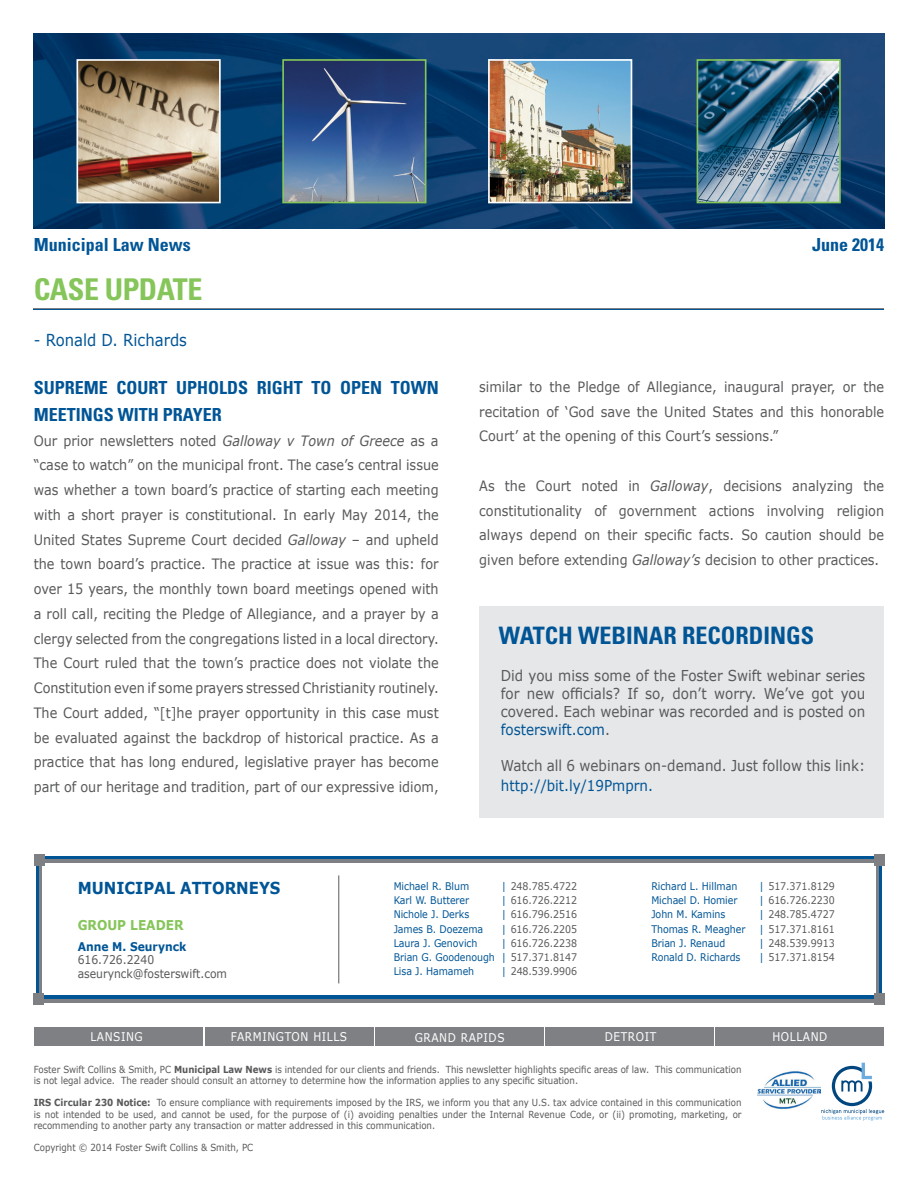
<style>
.page{position:relative;width:918px;height:1188px;background:#fff}
.page>*{position:absolute;margin:0;border:0;box-sizing:border-box;transform-origin:0 0}
.t1{font:700 condensed 30px "Univers LT Std";color:#85c559}
.t2{font:700 condensed 24px "Univers LT Std";color:#005596}
.t3{font:700 condensed 18px "Univers LT Std";color:#005596}
.t4{font:700 16.5px "Verdana";color:#005596;scale:.9 1}
.t5{font:16.5px "Verdana";color:#005596;scale:.9 1}
.t6{font:15px/18px "Verdana";color:#58595b;text-align:justify;scale:.9 1}
.t7{font:15px "Verdana";color:#005596;scale:.9 1}
.t8{font:14.25px/24.8px "Verdana";color:#58595b;text-align:justify;scale:.9 1}
.t9{font:700 13.5px "Verdana";color:#85c559;scale:.9 1}
.t10{font:12px "Verdana";letter-spacing:.055em;color:#fff;scale:.88 1}
.t11{font:12px/13.5px "Verdana";color:#58595b;scale:.9 1}
.t12{font:700 12px "Verdana";color:#005596;scale:.9 1}
.t13{font:10.5px/14.2px "Verdana";letter-spacing:-.005em;color:#005596;text-align:justify;scale:.9 1}
.t14{font:10.5px "Verdana";letter-spacing:-.005em;color:#58595b;scale:.9 1}
.t15{font:9.75px/11.2px "Verdana";color:#58595b;scale:.88 1}
.s1{font-style:italic}
.s2{color:#005596}
.s3{color:#58595b}
.s4{font-weight:700}
</style>
<div class="page">
<img style="left:34px;top:34px;width:850px;height:195px">
<img style="left:79px;top:62px;width:139px;height:138px">
<div style="left:76px;top:59px;width:145px;height:144px;border:2px solid #fff"></div>
<img style="left:285px;top:62px;width:139px;height:138px">
<div style="left:282px;top:59px;width:145px;height:144px;border:2px solid #85c559"></div>
<img style="left:491px;top:62px;width:138px;height:138px">
<div style="left:488px;top:59px;width:144px;height:144px;border:2px solid #fff"></div>
<img style="left:700px;top:62px;width:138px;height:138px">
<div style="left:697px;top:59px;width:144px;height:144px;border:2px solid #85c559"></div>
<hr style="left:338px;top:875px;width:1px;height:108px;background:#58595b">
<hr style="left:879px;top:859px;width:3px;height:140px;background:#005596">
<hr style="left:876px;top:859px;width:3px;height:140px;background:#7e8083">
<svg style="left:44px;top:856px;width:830px;height:4px;fill:#005596"></svg>
<hr style="left:39px;top:860px;width:843px;height:3px;background:#7e8083">
<hr style="left:41px;top:996px;width:841px;height:3px;background:#005596">
<hr style="left:41px;top:999px;width:841px;height:3px;background:#7e8083">
<hr style="left:36px;top:856px;width:3px;height:146px;background:#005596">
<hr style="left:39px;top:856px;width:3px;height:146px;background:#7e8083">
<div style="left:874px;top:854px;width:10px;height:12px;background:#7e8083"></div>
<div style="left:874px;top:993px;width:10px;height:12px;background:#7e8083"></div>
<div style="left:34px;top:993px;width:10px;height:12px;background:#7e8083"></div>
<div style="left:34px;top:854px;width:10px;height:12px;background:#7e8083"></div>
<div style="left:479px;top:606px;width:405px;height:212px;background:#e6e7e8"></div>
<svg style="left:820px;top:1063px;width:64px;height:58px"></svg>
<hr style="left:34px;top:308px;width:850px;height:1px;background:#7e8083">
<hr style="left:34px;top:309px;width:850px;height:1px;background:#005596">
<div style="left:34px;top:1028px;width:168px;height:18px;background:#7e8083"></div>
<div style="left:205px;top:1028px;width:168px;height:18px;background:#7e8083"></div>
<div style="left:375px;top:1028px;width:169px;height:18px;background:#7e8083"></div>
<div style="left:546px;top:1028px;width:168px;height:18px;background:#7e8083"></div>
<div style="left:716px;top:1028px;width:168px;height:18px;background:#7e8083"></div>
<img style="left:758px;top:1071px;width:62px;height:38px">
<p class="t3" style="left:34px;top:234px;width:158px">MUNICIPAL LAW NEWS</p>
<p class="t3" style="left:812px;top:234px;width:73px">JUNE 2014</p>
<h1 class="t1" style="left:34px;top:271px;width:170px">CASE UPDATE</h1>
<p class="t5" style="left:34px;top:329px;width:172px">- Ronald D. Richards</p>
<p class="t3" style="left:34px;top:376px;width:43px">SUPREME</p>
<p class="t3" style="left:116px;top:376px;width:288px">COURT UPHOLDS RIGHT TO OPEN TOW</p>
<p class="t3" style="left:427px;top:376px;width:14px">N</p>
<p class="t3" style="left:34px;top:403px;width:10px">MEETI</p>
<p class="t3" style="left:81px;top:403px;width:48px">NGS WITH</p>
<p class="t3" style="left:163px;top:403px;width:50px">PRAYER</p>
<p class="t8" style="left:34px;top:428px;width:452px">Our prior newsletters noted <span class="s1">Galloway v Town of Greece</span> as a “case to watch” on the municipal front. The case’s central issue was whether a town board’s practice of starting each meeting with a short prayer is constitutional. In early May 2014, the United States Supreme Court decided <span class="s1">Galloway</span> – and upheld the town board’s practice. The practice at issue was this: for over 15 years, the monthly town board meetings opened with a roll call, reciting the Pledge of Allegiance, and a prayer by a clergy selected from the congregations listed in a local directory.<br>The Court ruled that the town’s practice does not violate the Constitution even if some prayers stressed Christianity routinely.<br>The Court added, “[t]he prayer opportunity in this case must be evaluated against the backdrop of historical practice. As a practice that has long endured, legislative prayer has become part of our heritage and tradition, part of our expressive idiom,</p>
<p class="t8" style="left:479px;top:374px;width:452px">similar to the Pledge of Allegiance, inaugural prayer, or the recitation of ‘God save the United States and this honorable Court’ at the opening of this Court’s sessions.”</p>
<p class="t8" style="left:479px;top:473px;width:452px">As the Court noted in <span class="s1">Galloway</span>, decisions analyzing the constitutionality of government actions involving religion always depend on their specific facts. So caution should be given before extending <span class="s1">Galloway’s</span> decision to other practices.</p>
<h2 class="t2" style="left:499px;top:620px;width:317px">WATCH WEBINAR RECORDINGS</h2>
<p class="t6" style="left:501px;top:666px;width:407px">Did you miss some of the Foster Swift webinar series for new officials? If so, don’t worry. We’ve got you covered. Each webinar was recorded and is posted on <span class="s2">fosterswift.com</span>.</p>
<p class="t6" style="left:501px;top:756px;width:406px">Watch all 6 webinars on-demand. Just follow this link:</p>
<p class="t7" style="left:501px;top:775px;width:171px">http://bit.ly/19Pmprn.</p>
<p class="t4" style="left:78px;top:876px;width:41px">Munici</p>
<p class="t4" style="left:143px;top:876px;width:154px">pal Atto rn eys</p>
<p class="t9" style="left:78px;top:916px;width:119px">Group Leader</p>
<p class="t12" style="left:78px;top:938px;width:122px">Anne M. Seurynck</p>
<p class="t11" style="left:78px;top:953px;width:168px">616.726.2240 aseurynck@fosterswift.com</p>
<p class="t13" style="left:394px;top:879px;width:85px">Michael R. Blum</p>
<p class="t14" style="left:502px;top:879px;width:85px"><span class="s2">|</span> 248.785.4722</p>
<p class="t13" style="left:394px;top:893px;width:85px">Karl W. Butterer</p>
<p class="t14" style="left:502px;top:893px;width:85px"><span class="s2">|</span> 616.726.2212</p>
<p class="t13" style="left:394px;top:907px;width:85px">Nichole J. Derks</p>
<p class="t14" style="left:502px;top:907px;width:85px"><span class="s2">|</span> 616.796.2516</p>
<p class="t13" style="left:394px;top:922px;width:101px">James B. Doezema</p>
<p class="t14" style="left:502px;top:922px;width:85px"><span class="s2">|</span> 616.726.2205</p>
<p class="t13" style="left:394px;top:936px;width:95px">Laura J. Genovich</p>
<p class="t13" style="left:394px;top:936px;width:205px;text-indent:108px">| <span class="s3">616.726.2238<br></span>Brian G. Goodenough | <span class="s3">517.371.8147<br></span>Lisa J. Hamameh</p>
<p class="t14" style="left:502px;top:964px;width:85px"><span class="s2">|</span> 248.539.9906</p>
<p class="t13" style="left:651px;top:879px;width:97px">Richard L. Hillman</p>
<p class="t14" style="left:759px;top:879px;width:85px"><span class="s2">|</span> 517.371.8129</p>
<p class="t13" style="left:651px;top:893px;width:97px">Michael D. Homier</p>
<p class="t14" style="left:759px;top:893px;width:85px"><span class="s2">|</span> 616.726.2230</p>
<p class="t13" style="left:651px;top:907px;width:84px">John M. Kamins</p>
<p class="t14" style="left:759px;top:907px;width:85px"><span class="s2">|</span> 248.785.4727</p>
<p class="t13" style="left:651px;top:922px;width:106px">Thomas R. Meagher</p>
<p class="t14" style="left:759px;top:922px;width:85px"><span class="s2">|</span> 517.371.8161</p>
<p class="t13" style="left:651px;top:936px;width:84px">Brian J. Renaud</p>
<p class="t14" style="left:759px;top:936px;width:85px"><span class="s2">|</span> 248.539.9913</p>
<p class="t13" style="left:651px;top:950px;width:101px">Ronald D. Richards</p>
<p class="t14" style="left:759px;top:950px;width:85px"><span class="s2">|</span> 517.371.8154</p>
<p class="t10" style="left:90px;top:1029px;width:17px">Lansing</p>
<p class="t10" style="left:231px;top:1029px;width:17px">Farmington</p>
<p class="t10" style="left:313px;top:1029px;width:18px">Hills</p>
<p class="t10" style="left:415px;top:1029px;width:20px">Grand</p>
<p class="t10" style="left:461px;top:1029px;width:19px">Rapids</p>
<p class="t10" style="left:605px;top:1029px;width:19px">Detroit</p>
<p class="t10" style="left:772px;top:1029px;width:20px">Holland</p>
<p class="t15" style="left:34px;top:1063px;width:806px">Foster Swift Collins &amp; Smith, PC <span class="s4">Municipal Law News</span> is intended for our clients and friends. This newsletter highlights specific areas of law. This communication is not legal advice. The reader should consult an attorney to determine how the information applies to any specific situation.</p>
<p class="t15" style="left:34px;top:1097px;width:806px;text-align:justify"><span class="s4">IRS Circular 230 Notice:</span> To ensure compliance with requirements imposed by the IRS, we inform you that any U.S. tax advice contained in this communication is not intended to be used, and cannot be used, for the purpose of (i) avoiding penalties under the Internal Revenue Code, or (ii) promoting, marketing, or recommending to another party any transaction or matter addressed in this communication.</p>
<p class="t15" style="left:34px;top:1142px;width:251px">Copyright © 2014 Foster Swift Collins &amp; Smith, PC</p>
</div>
